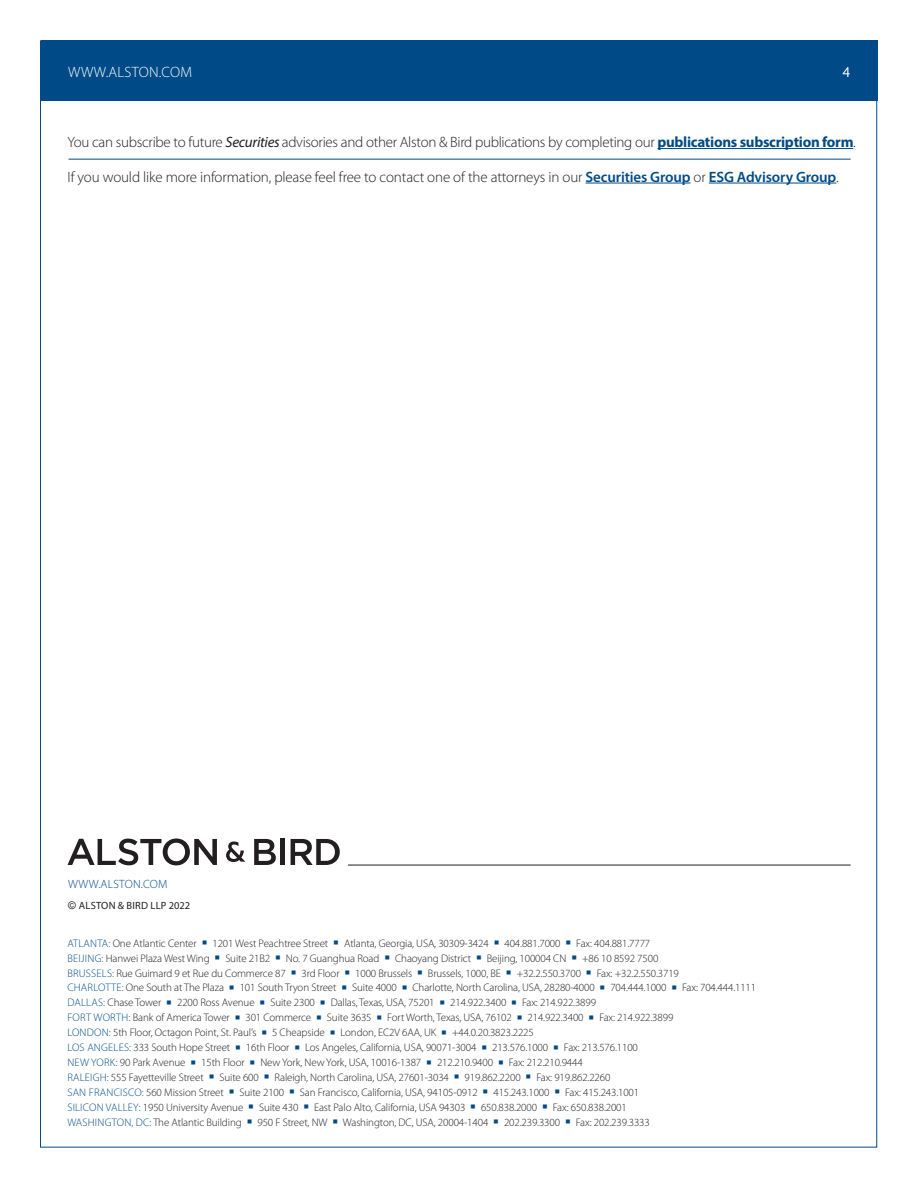
<style>
.page{position:relative;width:918px;height:1188px;background:#fff}
.page>*{position:absolute;margin:0;border:0;box-sizing:border-box;transform-origin:0 0}
.t1{font:300 15px "Myriad Pro";letter-spacing:-.02em;color:#231f20}
.t2{font:300 15px "Myriad Pro";letter-spacing:.02em;color:#fff}
.t3{font:300 12px "Myriad Pro";letter-spacing:.02em;color:#004b87}
.t4{font:300 10.95px/14.9px "Myriad Pro";letter-spacing:-.01em;color:#231f20}
.t5{font:10.5px "Myriad Pro";letter-spacing:.02em;color:#231f20}
.s1{font-weight:400;font-style:italic}
.s2{font-weight:700;color:#004b87}
.s3{font-weight:600;color:#004b87}
.s4{font-family:"Arial"}
.s5{color:#004b87}
.s6{color:#004a87}
</style>
<div class="page">
<div style="left:41px;top:40px;width:837px;height:61px;background:#004b87"></div>
<hr style="left:69px;top:159px;width:782px;height:1px;background:#004b87">
<hr style="left:658px;top:148px;width:195px;height:1px;background:#004b87">
<hr style="left:586px;top:183px;width:104px;height:1px;background:#004b87">
<hr style="left:709px;top:183px;width:127px;height:1px;background:#004b87">
<hr style="left:348px;top:865px;width:503px;height:1px;background:#231f20">
<svg style="left:67px;top:839px;width:150px;height:26px"></svg>
<svg style="left:226px;top:842px;width:19px;height:20px"></svg>
<svg style="left:254px;top:839px;width:22px;height:26px"></svg>
<div style="left:280px;top:839px;width:5px;height:26px;background:#231f20"></div>
<svg style="left:291px;top:839px;width:49px;height:26px"></svg>
<h1 class="t2" style="left:68px;top:63px;width:126px">WWW.ALSTON.COM</h1>
<h1 class="t2" style="left:843px;top:63px;width:9px">4</h1>
<h1 class="t1" style="left:67px;top:134px;width:790px">You can subscribe to future <span class="s1">Securities</span> advisories and other Alston &amp; Bird publications by completing our <span class="s2">publications subscription form</span>.</h1>
<h1 class="t1" style="left:67px;top:168px;width:773px">If you would like more information, please feel free to contact one of the attorneys in our <span class="s3">Securities Group</span> or <span class="s3">ESG Advisory Group</span>.</h1>
<p class="t3" style="left:68px;top:878px;width:101px">WWW.ALSTON.COM</p>
<p class="t5" style="left:68px;top:899px;width:124px"><span class="s4">©</span> ALSTON &amp; BIRD LLP 2022</p>
<p class="t4" style="left:67px;top:936px;width:690px"><span class="s5">ATLANTA:</span> One Atlantic Center <span class="s5">■</span> 1201 West Peachtree Street <span class="s5">■</span> Atlanta, Georgia, USA, 30309-3424 <span class="s5">■</span> 404.881.7000 <span class="s5">■</span> Fax: 404.881.7777<br><span class="s5">BEIJING:</span> Hanwei Plaza West Wing <span class="s5">■</span> Suite 21B2 <span class="s5">■</span> No. 7 Guanghua Road <span class="s5">■</span> Chaoyang District <span class="s5">■</span> Beijing, 100004 CN <span class="s5">■</span> +86 10 8592 7500<br><span class="s5">BRUSSELS:</span> Rue Guimard 9 et Rue du Commerce 87 <span class="s5">■</span> 3rd Floor <span class="s5">■</span> 1000 Brussels <span class="s5">■</span> Brussels, 1000, BE <span class="s5">■</span> +32.2.550.3700 <span class="s5">■</span> Fax: +32.2.550.3719<br><span class="s5">CHARLOTTE:</span> One South at The Plaza <span class="s5">■</span> 101 South Tryon Street <span class="s5">■</span> Suite 4000 <span class="s5">■</span> Charlotte, North Carolina, USA, 28280-4000 <span class="s5">■</span> 704.444.1000 <span class="s5">■</span> Fax: 704.444.1111<br><span class="s5">DALLAS:</span> Chase Tower <span class="s5">■</span> 2200 Ross Avenue <span class="s5">■</span> Suite 2300 <span class="s5">■</span> Dallas, Texas, USA, 75201 <span class="s5">■</span> 214.922.3400 <span class="s5">■</span> Fax: 214.922.3899<br><span class="s5">FORT WORTH:</span> Bank of America Tower <span class="s5">■</span> 301 Commerce <span class="s5">■</span> Suite 3635 <span class="s5">■</span> Fort Worth, Texas, USA, 76102 <span class="s5">■</span> 214.922.3400 <span class="s5">■</span> Fax: 214.922.3899<br><span class="s6">LONDON:</span> 5th Floor, Octagon Point, St. Paul’s <span class="s6">■</span> 5 Cheapside <span class="s6">■</span> London, EC2V 6AA, UK <span class="s6">■</span> +44.0.20.3823.2225<br><span class="s5">LOS ANGELES:</span> 333 South Hope Street <span class="s5">■</span> 16th Floor <span class="s5">■</span> Los Angeles, California, USA, 90071-3004 <span class="s5">■</span> 213.576.1000 <span class="s5">■</span> Fax: 213.576.1100<br><span class="s5">NEW YORK:</span> 90 Park Avenue <span class="s5">■</span> 15th Floor <span class="s5">■</span> New York, New York, USA, 10016-1387 <span class="s5">■</span> 212.210.9400 <span class="s5">■</span> Fax: 212.210.9444<br><span class="s5">RALEIGH:</span> 555 Fayetteville Street <span class="s5">■</span> Suite 600 <span class="s5">■</span> Raleigh, North Carolina, USA, 27601-3034 <span class="s5">■</span> 919.862.2200 <span class="s5">■</span> Fax: 919.862.2260<br><span class="s5">SAN FRANCISCO:</span> 560 Mission Street <span class="s5">■</span> Suite 2100 <span class="s5">■</span> San Francisco, California, USA, 94105-0912 <span class="s5">■</span> 415.243.1000 <span class="s5">■</span> Fax: 415.243.1001<br><span class="s5">SILICON VALLEY:</span> 1950 University Avenue <span class="s5">■</span> Suite 430 <span class="s5">■</span> East Palo Alto, California, USA 94303 <span class="s5">■</span> 650.838.2000 <span class="s5">■</span> Fax: 650.838.2001<br><span class="s5">WASHINGTON, DC:</span> The Atlantic Building <span class="s5">■</span> 950 F Street, NW <span class="s5">■</span> Washington, DC, USA, 20004-1404 <span class="s5">■</span> 202.239.3300 <span class="s5">■</span> Fax: 202.239.3333</p>
</div>
